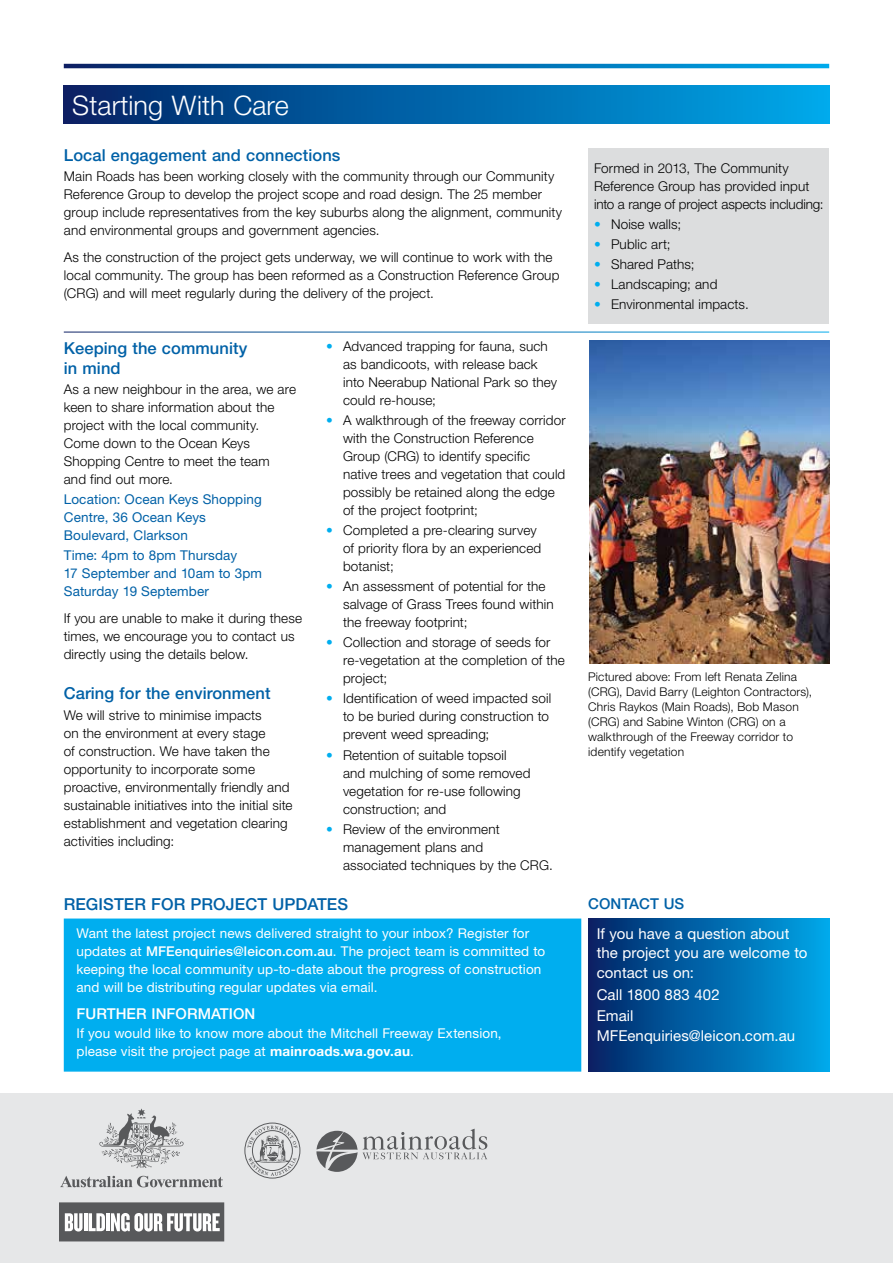
<style>
.page{position:relative;width:893px;height:1263px;background:#fff}
.page>*{position:absolute;margin:0;border:0;box-sizing:border-box;transform-origin:0 0}
.t1{font:300 27px "Helvetica Neue";letter-spacing:.005em;color:#fff}
.t2{font:500 16.5px/19.5px "Helvetica Neue";letter-spacing:.005em;color:#0061a7}
.t3{font:15px/19.5px "Helvetica Neue";letter-spacing:.005em;color:#fff}
.t4{font:500 15px "Helvetica Neue";letter-spacing:.005em;color:#fff}
.t5{font:500 15px "Helvetica Neue";letter-spacing:.005em;color:#0061a7}
.t6{font:300 13.5px/18px "Helvetica Neue";letter-spacing:.01em;color:#000}
.t7{font:13.5px/18px "Helvetica Neue";letter-spacing:.01em;color:#fff}
.t8{font:13.5px/18px "Helvetica Neue";letter-spacing:.01em;color:#0061a7}
.t9{font:300 12px/15px "Helvetica Neue";letter-spacing:.015em;color:#000}
.s1{color:#00aeef}
.s2{font-weight:500}
.s3{font-weight:700}
</style>
<div class="page">
<svg style="left:64px;top:64px;width:765px;height:4px;background:#0066a9"></svg>
<div style="left:0;top:1093px;width:893px;height:170px;background:#e6e7e8"></div>
<svg style="left:59px;top:1202px;width:165px;height:39px;background:#89898b"></svg>
<svg style="left:60px;top:1176px;width:163px;height:11px"></svg>
<svg style="left:99px;top:1108px;width:85px;height:60px"></svg>
<svg style="left:316px;top:1129px;width:171px;height:43px"></svg>
<svg style="left:244px;top:1122px;width:56px;height:56px"></svg>
<div style="left:588px;top:918px;width:241px;height:153px;background:linear-gradient(to right,#032569,#00a7ea)"></div>
<img style="left:590px;top:340px;width:239px;height:323px">
<div style="left:64px;top:85px;width:765px;height:38px;background:linear-gradient(to right,#032569,#00a8ea)"></div>
<div style="left:588px;top:148px;width:241px;height:176px;background:#dcddde"></div>
<div style="left:64px;top:918px;width:517px;height:153px;background:#00aeef;border:2px solid #00aeef"></div>
<h1 class="t1" style="left:72px;top:89px;width:218px">Starting With Care</h1>
<p class="t2" style="left:64px;top:145px;width:278px">Local engagement and connections</p>
<p class="t6" style="left:64px;top:167px;width:500px">Main Roads has been working closely with the community through our Community Reference Group to develop the project scope and road design. The 25 member group include representatives from the key suburbs along the alignment, community and environmental groups and government agencies.</p>
<p class="t6" style="left:64px;top:247px;width:497px">As the construction of the project gets underway, we will continue to work with the local community. The group has been reformed as a Construction Reference Group (CRG) and will meet regularly during the delivery of the project.</p>
<p class="t2" style="left:64px;top:338px;width:185px">Keeping the community in mind</p>
<p class="t6" style="left:64px;top:380px;width:234px">As a new neighbour in the area, we are keen to share information about the project with the local community.<br>Come down to the Ocean Keys<br>Shopping Centre to meet the team<br>and find out more.</p>
<p class="t8" style="left:64px;top:490px;width:199px">Location: Ocean Keys Shopping<br>Centre, 36 Ocean Keys<br>Boulevard, Clarkson</p>
<p class="t8" style="left:64px;top:546px;width:200px">Time: 4pm to 8pm Thursday<br>17 September and 10am to 3pm<br>Saturday 19 September</p>
<p class="t6" style="left:64px;top:608px;width:240px">If you are unable to make it during these times, we encourage you to contact us directly using the details below.</p>
<p class="t2" style="left:64px;top:684px;width:208px">Caring for the environment</p>
<p class="t6" style="left:64px;top:705px;width:230px">We will strive to minimise impacts<br>on the environment at every stage<br>of construction. We have taken the opportunity to incorporate some proactive, environmentally friendly and sustainable initiatives into the initial site establishment and vegetation clearing activities including:</p>
<p class="t6" style="left:343px;top:337px;width:216px;text-indent:-17px"><span class="s1">•</span> Advanced trapping for fauna, such as bandicoots, with release back into Neerabup National Park so they could re-house;</p>
<p class="t6" style="left:343px;top:411px;width:224px;text-indent:-17px"><span class="s1">•</span> A walkthrough of the freeway corridor with the Construction Reference Group (CRG) to identify specific native trees and vegetation that could possibly be retained along the edge of the project footprint;</p>
<p class="t6" style="left:343px;top:521px;width:200px;text-indent:-17px"><span class="s1">•</span> Completed a pre-clearing survey of priority flora by an experienced botanist;</p>
<p class="t6" style="left:343px;top:577px;width:212px;text-indent:-17px"><span class="s1">•</span> An assessment of potential for the salvage of Grass Trees found within the freeway footprint;</p>
<p class="t6" style="left:343px;top:633px;width:223px;text-indent:-17px"><span class="s1">•</span> Collection and storage of seeds for re-vegetation at the completion of the project;</p>
<p class="t6" style="left:343px;top:689px;width:210px;text-indent:-17px"><span class="s1">•</span> Identification of weed impacted soil to be buried during construction to prevent weed spreading;</p>
<p class="t6" style="left:343px;top:745px;width:189px;text-indent:-17px"><span class="s1">•</span> Retention of suitable topsoil and mulching of some removed vegetation for re-use following construction; and</p>
<p class="t6" style="left:343px;top:819px;width:211px;text-indent:-17px"><span class="s1">•</span> Review of the environment management plans and<br>associated techniques by the CRG.</p>
<p class="t6" style="left:594px;top:159px;width:231px">Formed in 2013, The Community<br>Reference Group has provided input into a range of project aspects including:</p>
<p class="t6" style="left:594px;top:215px;width:89px"><span class="s1">•</span> Noise walls;</p>
<p class="t6" style="left:594px;top:235px;width:78px"><span class="s1">•</span> Public art;</p>
<p class="t6" style="left:594px;top:255px;width:102px"><span class="s1">•</span> Shared Paths;</p>
<p class="t6" style="left:594px;top:275px;width:125px"><span class="s1">•</span> Landscaping; and</p>
<p class="t6" style="left:594px;top:295px;width:156px"><span class="s1">•</span> Environmental impacts.</p>
<p class="t9" style="left:588px;top:669px;width:225px">Pictured above: From left Renata Zelina (CRG), David Barry (Leighton Contractors), Chris Raykos (Main Roads), Bob Mason (CRG) and Sabine Winton (CRG) on a walkthrough of the Freeway corridor to identify vegetation</p>
<p class="t2" style="left:64px;top:894px;width:286px">REGISTER FOR PROJECT UPDATES</p>
<p class="t5" style="left:588px;top:895px;width:98px">CONTACT US</p>
<p class="t3" style="left:597px;top:923px;width:212px">If you have a question about the project you are welcome to contact us on:</p>
<p class="t3" style="left:597px;top:983px;width:124px;line-height:21.6px">Call 1800 883 402<br>Email</p>
<p class="t3" style="left:597px;top:1025px;width:200px">MFEenquiries@leicon.com.au</p>
<p class="t7" style="left:77px;top:924px;width:470px">Want the latest project news delivered straight to your inbox? Register for updates at <span class="s2">MFEenquiries@leicon.com.au</span>. The project team is committed to keeping the local community up-to-date about the progress of construction and will be distributing regular updates via email.</p>
<p class="t4" style="left:77px;top:1004px;width:180px">FURTHER INFORMATION</p>
<p class="t7" style="left:77px;top:1024px;width:427px">If you would like to know more about the Mitchell Freeway Extension, please visit the project page at <span class="s3">mainroads.wa.gov.au</span>.</p>
</div>
